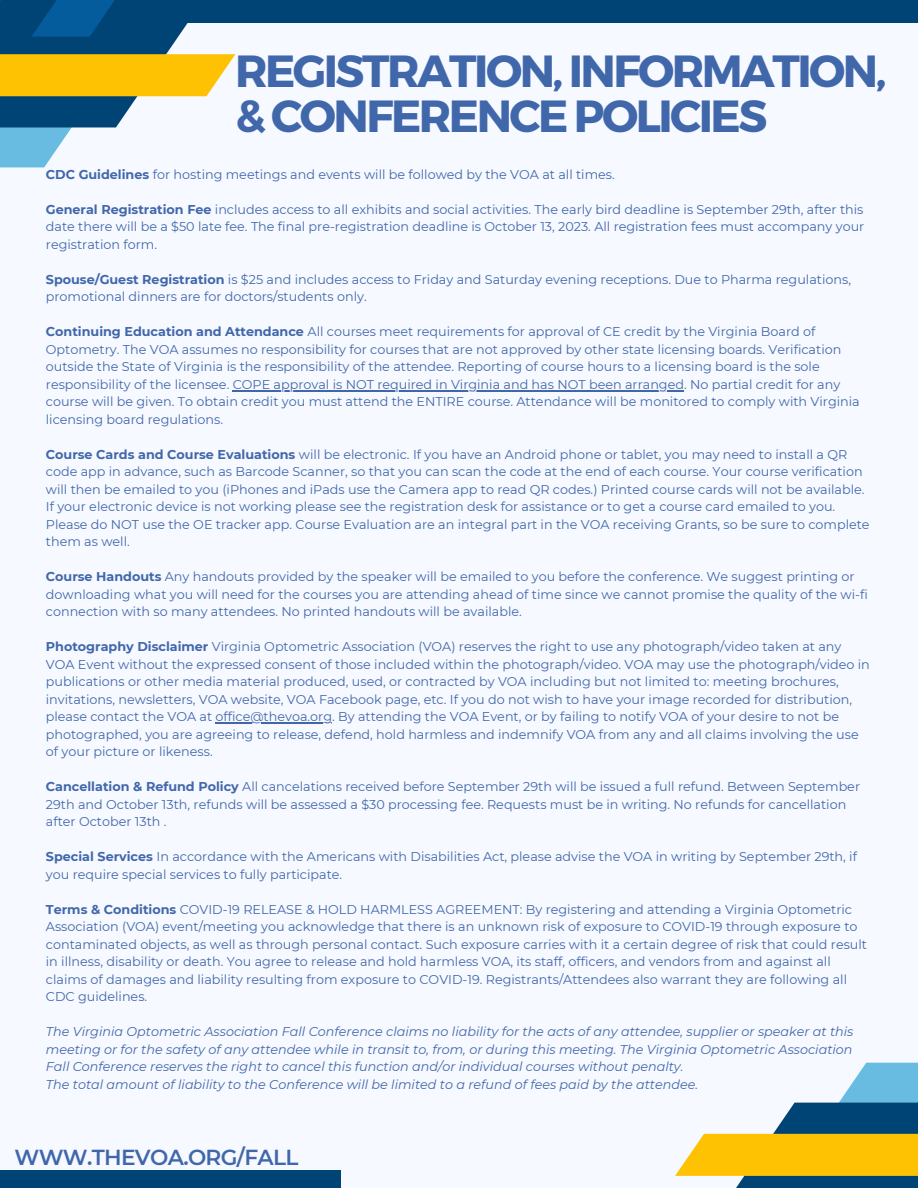
<style>
.page{position:relative;width:918px;height:1188px;background:#f6f9ff}
.page>*{position:absolute;margin:0;border:0;box-sizing:border-box;transform-origin:0 0}
.t1{font:700 45px "Montserrat";letter-spacing:-.055em;color:#4167ab}
.t2{font:600 21.75px "Montserrat";letter-spacing:-.03em;color:#4167ab}
.t3{font:12.75px/17.5px "Montserrat";color:#4167ab}
.t4{font:italic 12.75px/17.5px "Montserrat";color:#4167ab;text-align:justify}
.s1{font-weight:700}
</style>
<div class="page">
<svg style="left:0;top:0;width:235px;height:167px"></svg>
<div style="left:170px;top:0;width:748px;height:22px;background:#004475"></div>
<svg style="left:675px;top:1063px;width:243px;height:125px"></svg>
<div style="left:0;top:1170px;width:341px;height:18px;background:#004475"></div>
<hr style="left:233px;top:390px;width:451px;height:1px;background:#4167ab">
<hr style="left:216px;top:723px;width:116px;height:1px;background:#4167ab">
<p class="t1" style="left:235px;top:42px;width:653px">REGISTRATION, INFORMATION,</p>
<p class="t1" style="left:235px;top:87px;width:534px">&amp; CONFERENCE POLICIES</p>
<p class="t3" style="left:46px;top:166px;width:570px"><span class="s1">CDC Guidelines</span> for hosting meetings and events will be followed by the VOA at all times.</p>
<p class="t3" style="left:46px;top:201px;width:820px;text-align:justify"><span class="s1">General Registration Fee</span> includes access to all exhibits and social activities. The early bird deadline is September 29th, after this date there will be a $50 late fee. The final pre-registration deadline is October 13, 2023. All registration fees must accompany your registration form.</p>
<p class="t3" style="left:46px;top:271px;width:807px"><span class="s1">Spouse/Guest Registration</span> is $25 and includes access to Friday and Saturday evening receptions. Due to Pharma regulations, promotional dinners are for doctors/students only.</p>
<p class="t3" style="left:46px;top:323px;width:815px"><span class="s1">Continuing Education and Attendance</span> All courses meet requirements for approval of CE credit by the Virginia Board of Optometry. The VOA assumes no responsibility for courses that are not approved by other state licensing boards. Verification outside the State of Virginia is the responsibility of the attendee. Reporting of course hours to a licensing board is the sole responsibility of the licensee. COPE approval is NOT required in Virginia and has NOT been arranged. No partial credit for any course will be given. To obtain credit you must attend the ENTIRE course. Attendance will be monitored to comply with Virginia licensing board regulations.</p>
<p class="t3" style="left:46px;top:446px;width:825px"><span class="s1">Course Cards and Course Evaluations</span> will be electronic. If you have an Android phone or tablet, you may need to install a QR code app in advance, such as Barcode Scanner, so that you can scan the code at the end of each course. Your course verification will then be emailed to you (iPhones and iPads use the Camera app to read QR codes.) Printed course cards will not be available.<br>If your electronic device is not working please see the registration desk for assistance or to get a course card emailed to you.<br>Please do NOT use the OE tracker app. Course Evaluation are an integral part in the VOA receiving Grants, so be sure to complete them as well.</p>
<p class="t3" style="left:46px;top:568px;width:823px"><span class="s1">Course Handouts</span> Any handouts provided by the speaker will be emailed to you before the conference. We suggest printing or downloading what you will need for the courses you are attending ahead of time since we cannot promise the quality of the wi-fi connection with so many attendees. No printed handouts will be available.</p>
<p class="t3" style="left:46px;top:638px;width:826px"><span class="s1">Photography Disclaimer</span> Virginia Optometric Association (VOA) reserves the right to use any photograph/video taken at any VOA Event without the expressed consent of those included within the photograph/video. VOA may use the photograph/video in publications or other media material produced, used, or contracted by VOA including but not limited to: meeting brochures, invitations, newsletters, VOA website, VOA Facebook page, etc. If you do not wish to have your image recorded for distribution, please contact the VOA at office@thevoa.org. By attending the VOA Event, or by failing to notify VOA of your desire to not be photographed, you are agreeing to release, defend, hold harmless and indemnify VOA from any and all claims involving the use of your picture or likeness.</p>
<p class="t3" style="left:46px;top:778px;width:816px"><span class="s1">Cancellation &amp; Refund Policy</span> All cancelations received before September 29th will be issued a full refund. Between September<br>29th and October 13th, refunds will be assessed a $30 processing fee. Requests must be in writing. No refunds for cancellation after October 13th .</p>
<p class="t3" style="left:46px;top:848px;width:813px"><span class="s1">Special Services</span> In accordance with the Americans with Disabilities Act, please advise the VOA in writing by September 29th, if you require special services to fully participate.</p>
<p class="t3" style="left:46px;top:901px;width:823px"><span class="s1">Terms &amp; Conditions</span> COVID-19 RELEASE &amp; HOLD HARMLESS AGREEMENT: By registering and attending a Virginia Optometric Association (VOA) event/meeting you acknowledge that there is an unknown risk of exposure to COVID-19 through exposure to contaminated objects, as well as through personal contact. Such exposure carries with it a certain degree of risk that could result in illness, disability or death. You agree to release and hold harmless VOA, its staff, officers, and vendors from and against all claims of damages and liability resulting from exposure to COVID-19. Registrants/Attendees also warrant they are following all CDC guidelines.</p>
<p class="t4" style="left:46px;top:1023px;width:809px">The Virginia Optometric Association Fall Conference claims no liability for the acts of any attendee, supplier or speaker at this meeting or for the safety of any attendee while in transit to, from, or during this meeting. The Virginia Optometric Association Fall Conference reserves the right to cancel this function and/or individual courses without penalty.</p>
<p class="t4" style="left:46px;top:1076px;width:654px">The total amount of liability to the Conference will be limited to a refund of fees paid by the attendee.</p>
<p class="t2" style="left:15px;top:1144px;width:285px">WWW.THEVOA.ORG/FALL</p>
</div>
